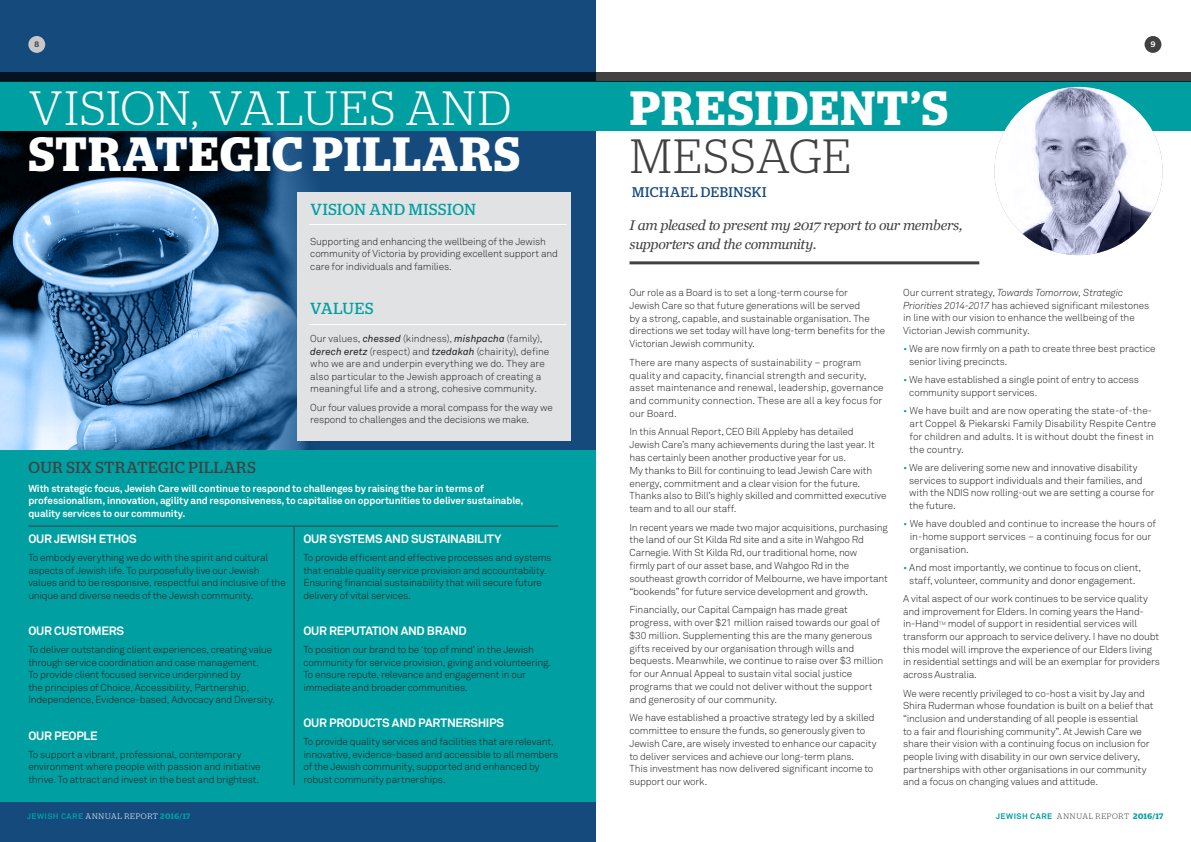
<style>
.page{position:relative;width:1191px;height:842px;background:#fff}
.page>*{position:absolute;margin:0;border:0;box-sizing:border-box;transform-origin:0 0}
.t1{font:600 48px "Stag";letter-spacing:.035em;color:#fff}
.t2{font:300 48px "Stag";letter-spacing:.04em;color:#fff}
.t3{font:300 48px "Stag";letter-spacing:.025em;color:#424041}
.t4{font:16px "Stag";letter-spacing:.045em;color:#424041}
.t5{font:16px "Stag";letter-spacing:.045em;color:#009fa1}
.t6{font:italic 14px/19px "Georgia";letter-spacing:-.03em;color:#424041}
.t7{font:14px "Stag";letter-spacing:.045em;color:#144a7c}
.t8{font:700 12px "Akkurat";letter-spacing:-.02em;color:#fff}
.t9{font:300 10px/12.8px "Akkurat";letter-spacing:-.015em;color:#231f20}
.t10{font:700 10px/12.5px "Akkurat";letter-spacing:-.01em;color:#fff}
.t11{font:300 8px "Stag";letter-spacing:.095em;color:#424041}
.t12{font:300 8px "Stag";letter-spacing:.095em;color:#fff}
.t13{font:500 8px "Stag";color:#fff}
.t14{font:500 8px "Stag";color:#424041}
.s1{font-weight:400;font-style:italic}
.s2{font-family:"Akkurat";font-weight:700;color:#009fa1}
.s3{font-weight:600;color:#009fa1}
.s4{font-style:italic}
.s5{color:#009fa1}
</style>
<div class="page">
<div style="left:0;top:0;width:595px;height:842px;background:#144a7c"></div>
<img style="left:0;top:131px;width:319px;height:319px">
<div style="left:297px;top:193px;width:274px;height:248px;background:#e1e2e4"></div>
<div style="left:1144px;top:36px;width:17px;height:17px;background:#424041;border-radius:50%"></div>
<div style="left:28px;top:36px;width:17px;height:17px;background:#c7c8ca;border-radius:50%"></div>
<div style="left:0;top:81px;width:1191px;height:50px;background:#009fa1"></div>
<hr style="left:629px;top:261px;width:350px;height:3px;background:#424041">
<svg style="left:0;top:72px;width:1191px;height:9px;background:#23282f"></svg>
<img style="left:994px;top:87px;width:168px;height:168px">
<div style="left:0;top:450px;width:595px;height:351px;background:#009fa1"></div>
<hr style="left:28px;top:526px;width:530px;height:1px;background:#424041">
<hr style="left:309px;top:224px;width:257px;height:1px;background:#fff">
<hr style="left:309px;top:324px;width:257px;height:1px;background:#fff">
<hr style="left:293px;top:526px;width:1px;height:259px;background:#424041">
<p class="t14" style="left:34px;top:40px;width:6px">8</p>
<h1 class="t2" style="left:29px;top:81px;width:484px">VISION, VALUES AND</h1>
<h1 class="t1" style="left:29px;top:126px;width:493px">STRATEGIC PILLARS</h1>
<h2 class="t5" style="left:310px;top:200px;width:167px">VISION AND MISSION</h2>
<p class="t9" style="left:310px;top:235px;width:249px;line-height:12.5px">Supporting and enhancing the wellbeing of the Jewish community of Victoria by providing excellent support and care for individuals and families.</p>
<h2 class="t5" style="left:310px;top:299px;width:65px">VALUES</h2>
<p class="t9" style="left:310px;top:332px;width:240px;line-height:12.5px">Our values, <span class="s1">chessed</span> (kindness), <span class="s1">mishpacha</span> (family), <span class="s1">derech eretz</span> (respect) and <span class="s1">tzedakah</span> (chairity), define who we are and underpin everything we do. They are also particular to the Jewish approach of creating a meaningful life and a strong, cohesive community.</p>
<p class="t9" style="left:310px;top:401px;width:244px;line-height:12.5px">Our four values provide a moral compass for the way we respond to challenges and the decisions we make.</p>
<h2 class="t4" style="left:28px;top:458px;width:229px">OUR SIX STRATEGIC PILLARS</h2>
<p class="t10" style="left:28px;top:482px;width:497px">With strategic focus, Jewish Care will continue to respond to challenges by raising the bar in terms of professionalism, innovation, agility and responsiveness, to capitalise on opportunities to deliver sustainable, quality services to our community.</p>
<p class="t8" style="left:28px;top:531px;width:110px">OUR JEWISH ETHOS</p>
<p class="t9" style="left:28px;top:551px;width:259px;line-height:12.5px">To embody everything we do with the spirit and cultural aspects of Jewish life. To purposefully live our Jewish values and to be responsive, respectful and inclusive of the unique and diverse needs of the Jewish community.</p>
<p class="t8" style="left:28px;top:623px;width:97px">OUR CUSTOMERS</p>
<p class="t9" style="left:28px;top:643px;width:248px;line-height:12.5px">To deliver outstanding client experiences, creating value through service coordination and case management.<br>To provide client focused service underpinned by<br>the principles of Choice, Accessibility, Partnership, Independence, Evidence-based, Advocacy and Diversity.</p>
<p class="t8" style="left:28px;top:728px;width:71px">OUR PEOPLE</p>
<p class="t9" style="left:28px;top:748px;width:234px;line-height:12.5px">To support a vibrant, professional, contemporary environment where people with passion and initiative thrive. To attract and invest in the best and brightest.</p>
<p class="t8" style="left:303px;top:531px;width:200px">OUR SYSTEMS AND SUSTAINABILITY</p>
<p class="t9" style="left:303px;top:551px;width:249px;line-height:12.5px">To provide efficient and effective processes and systems that enable quality service provision and accountability.<br>Ensuring financial sustainability that will secure future delivery of vital services.</p>
<p class="t8" style="left:303px;top:623px;width:165px">OUR REPUTATION AND BRAND</p>
<p class="t9" style="left:303px;top:643px;width:249px;line-height:12.5px">To position our brand to be ‘top of mind’ in the Jewish community for service provision, giving and volunteering.<br>To ensure repute, relevance and engagement in our immediate and broader communities.</p>
<p class="t8" style="left:303px;top:715px;width:202px">OUR PRODUCTS AND PARTNERSHIPS</p>
<p class="t9" style="left:303px;top:735px;width:256px;line-height:12.5px">To provide quality services and facilities that are relevant, innovative, evidence-based and accessible to all members of the Jewish community, supported and enhanced by robust community partnerships.</p>
<p class="t12" style="left:27px;top:812px;width:165px"><span class="s2">JEWISH CARE</span> ANNUAL REPORT <span class="s3">2016/17</span></p>
<h1 class="t1" style="left:630px;top:80px;width:320px">PRESIDENT’S</h1>
<h1 class="t3" style="left:630px;top:129px;width:222px">MESSAGE</h1>
<h3 class="t7" style="left:632px;top:184px;width:136px">MICHAEL DEBINSKI</h3>
<h3 class="t6" style="left:629px;top:215px;width:334px">I am pleased to present my 2017 report to our members, supporters and the community.</h3>
<p class="t13" style="left:1150px;top:40px;width:6px">9</p>
<p class="t9" style="left:629px;top:286px;width:257px">Our role as a Board is to set a long-term course for<br>Jewish Care so that future generations will be served<br>by a strong, capable, and sustainable organisation. The directions we set today will have long-term benefits for the Victorian Jewish community.</p>
<p class="t9" style="left:629px;top:356px;width:256px">There are many aspects of sustainability – program quality and capacity, financial strength and security, asset maintenance and renewal, leadership, governance and community connection. These are all a key focus for our Board.</p>
<p class="t9" style="left:629px;top:425px;width:258px">In this Annual Report, CEO Bill Appleby has detailed Jewish Care’s many achievements during the last year. It has certainly been another productive year for us.<br>My thanks to Bill for continuing to lead Jewish Care with energy, commitment and a clear vision for the future.<br>Thanks also to Bill’s highly skilled and committed executive team and to all our staff.</p>
<p class="t9" style="left:629px;top:521px;width:260px">In recent years we made two major acquisitions, purchasing the land of our St Kilda Rd site and a site in Wahgoo Rd Carnegie. With St Kilda Rd, our traditional home, now<br>firmly part of our asset base, and Wahgoo Rd in the southeast growth corridor of Melbourne, we have important “bookends” for future service development and growth.</p>
<p class="t9" style="left:629px;top:603px;width:255px">Financially, our Capital Campaign has made great progress, with over $21 million raised towards our goal of $30 million. Supplementing this are the many generous gifts received by our organisation through wills and bequests. Meanwhile, we continue to raise over $3 million for our Annual Appeal to sustain vital social justice programs that we could not deliver without the support and generosity of our community.</p>
<p class="t9" style="left:629px;top:711px;width:248px">We have established a proactive strategy led by a skilled committee to ensure the funds, so generously given to Jewish Care, are wisely invested to enhance our capacity to deliver services and achieve our long-term plans.<br>This investment has now delivered significant income to support our work.</p>
<p class="t9" style="left:903px;top:286px;width:247px">Our current strategy, <span class="s4">Towards Tomorrow, Strategic Priorities 2014-2017</span> has achieved significant milestones in line with our vision to enhance the wellbeing of the Victorian Jewish community.</p>
<p class="t9" style="left:909px;top:342px;width:248px;text-indent:-6px"><span class="s5">•</span> We are now firmly on a path to create three best practice senior living precincts.</p>
<p class="t9" style="left:909px;top:373px;width:231px;text-indent:-6px"><span class="s5">•</span> We have established a single point of entry to access community support services.</p>
<p class="t9" style="left:909px;top:404px;width:248px;text-indent:-6px"><span class="s5">•</span> We have built and are now operating the state-of-the&shy;art Coppel &amp; Piekarski Family Disability Respite Centre for children and adults. It is without doubt the finest in the country.</p>
<p class="t9" style="left:909px;top:461px;width:247px;text-indent:-6px"><span class="s5">•</span> We are delivering some new and innovative disability services to support individuals and their families, and with the NDIS now rolling-out we are setting a course for the future.</p>
<p class="t9" style="left:909px;top:517px;width:248px;text-indent:-7px"><span class="s5">•</span> We have doubled and continue to increase the hours of in-home support services – a continuing focus for our organisation.</p>
<p class="t9" style="left:903px;top:561px;width:239px;text-align:center"><span class="s5">•</span> And most importantly, we continue to focus on client, staff, volunteer, community and donor engagement.</p>
<p class="t9" style="left:903px;top:592px;width:258px">A vital aspect of our work continues to be service quality and improvement for Elders. In coming years the Hand&shy;in-Hand<sup>TM</sup> model of support in residential services will transform our approach to service delivery. I have no doubt this model will improve the experience of our Elders living in residential settings and will be an exemplar for providers across Australia.</p>
<p class="t9" style="left:903px;top:686px;width:252px">We were recently privileged to co-host a visit by Jay and Shira Ruderman whose foundation is built on a belief that “inclusion and understanding of all people is essential<br>to a fair and flourishing community”. At Jewish Care we share their vision with a continuing focus on inclusion for people living with disability in our own service delivery, partnerships with other organisations in our community and a focus on changing values and attitude.</p>
<p class="t11" style="left:996px;top:812px;width:169px"><span class="s2">JEWISH CARE</span> ANNUAL REPORT <span class="s3">2016/17</span></p>
</div>
